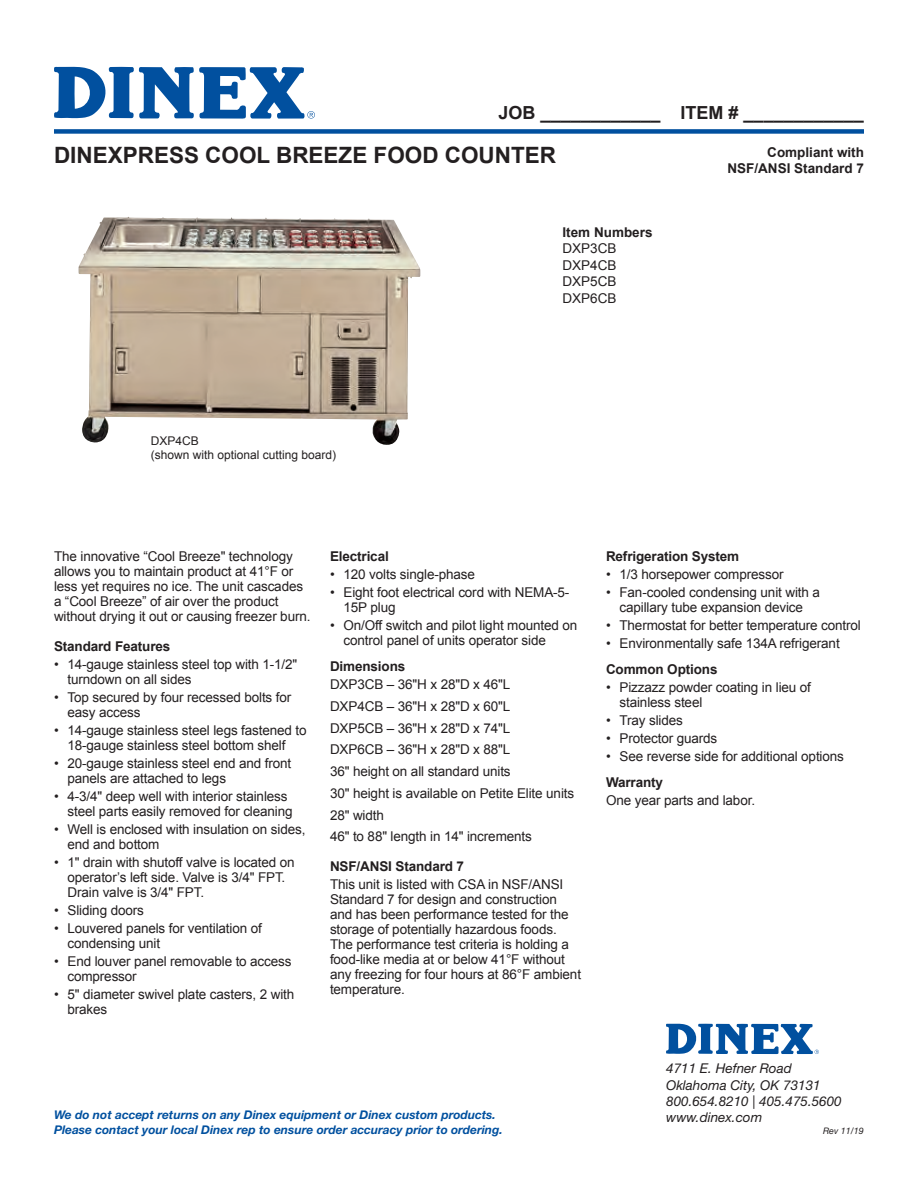
<style>
.page{position:relative;width:918px;height:1188px;background:#fff}
.page>*{position:absolute;margin:0;border:0;box-sizing:border-box;transform-origin:0 0}
.t1{font:700 22.5px "Arial";color:#231f20}
.t2{font:700 18px "Arial";color:#231f20}
.t3{font:13.5px/15px "Arial";letter-spacing:-.01em;color:#231f20}
.t4{font:700 13.5px/16.2px "Arial";letter-spacing:-.01em;color:#231f20;text-align:right}
.t5{font:italic 13.5px/16.2px "Helvetica Neue LT Std";color:#231f20}
.t6{font:italic 700 12px/15px "Helvetica Neue LT Std";color:#01509f}
.t7{font:12px/13.5px "Arial";color:#231f20}
.t8{font:italic 9px "Helvetica Neue LT Std";color:#231f20}
</style>
<div class="page">
<div style="left:54px;top:129px;width:810px;height:5px;background:#01509f"></div>
<svg style="left:54px;top:66px;width:261px;height:53px"></svg>
<svg style="left:666px;top:1023px;width:153px;height:31px"></svg>
<img style="left:79px;top:217px;width:341px;height:228px">
<div style="left:151px;top:436px;width:222px;height:39px;background:#fff"></div>
<h2 class="t2" style="left:499px;top:101px;width:367px">JOB ____________ ITEM # ____________</h2>
<h1 class="t1" style="left:54px;top:140px;width:504px">DINEXPRESS COOL BREEZE FOOD COUNTER</h1>
<p class="t7" style="left:151px;top:434px;width:187px">DXP4CB<br>(shown with optional cutting board)</p>
<p class="t4" style="left:562px;top:225px;width:92px">Item Numbers</p>
<p class="t3" style="left:562px;top:241px;width:56px;line-height:16.5px;text-align:justify">DXP3CB DXP4CB DXP5CB DXP6CB</p>
<p class="t4" style="left:727px;top:144px;width:138px">Compliant with<br>NSF/ANSI Standard 7</p>
<p class="t3" style="left:54px;top:549px;width:258px">The innovative “Cool Breeze" technology allows you to maintain product at 41°F or less yet requires no ice. The unit cascades a “Cool Breeze” of air over the product without drying it out or causing freezer burn.</p>
<p class="t4" style="left:54px;top:639px;width:118px">Standard Features</p>
<p class="t3" style="left:68px;top:657px;width:231px;text-indent:-14px">• 14-gauge stainless steel top with 1-1/2" turndown on all sides</p>
<p class="t3" style="left:68px;top:690px;width:225px;text-indent:-14px">• Top secured by four recessed bolts for easy access</p>
<p class="t3" style="left:54px;top:723px;width:254px;text-align:center">• 14-gauge stainless steel legs fastened to<br>18-gauge stainless steel bottom shelf</p>
<p class="t3" style="left:68px;top:756px;width:225px;text-indent:-14px">• 20-gauge stainless steel end and front panels are attached to legs</p>
<p class="t3" style="left:68px;top:789px;width:227px;text-indent:-14px">• 4-3/4" deep well with interior stainless steel parts easily removed for cleaning</p>
<p class="t3" style="left:68px;top:822px;width:240px;text-indent:-14px">• Well is enclosed with insulation on sides, end and bottom</p>
<p class="t3" style="left:68px;top:855px;width:229px;text-indent:-14px">• 1" drain with shutoff valve is located on operator’s left side. Valve is 3/4" FPT.<br>Drain valve is 3/4" FPT.</p>
<p class="t3" style="left:54px;top:903px;width:91px">• Sliding doors</p>
<p class="t3" style="left:68px;top:921px;width:196px;text-indent:-14px">• Louvered panels for ventilation of condensing unit</p>
<p class="t3" style="left:68px;top:954px;width:226px;text-indent:-14px">• End louver panel removable to access compressor</p>
<p class="t3" style="left:68px;top:987px;width:228px;text-indent:-14px">• 5" diameter swivel plate casters, 2 with brakes</p>
<p class="t4" style="left:330px;top:549px;width:60px">Electrical</p>
<p class="t3" style="left:330px;top:567px;width:146px">• 120 volts single-phase</p>
<p class="t3" style="left:344px;top:585px;width:227px;text-indent:-14px">• Eight foot electrical cord with NEMA-5-<br>15P plug</p>
<p class="t3" style="left:344px;top:618px;width:235px;text-indent:-14px">• On/Off switch and pilot light mounted on control panel of units operator side</p>
<p class="t4" style="left:330px;top:659px;width:77px">Dimensions</p>
<p class="t3" style="left:330px;top:674px;width:246px;line-height:21.8px">DXP3CB – 36"H x 28"D x 46"L<br>DXP4CB – 36"H x 28"D x 60"L<br>DXP5CB – 36"H x 28"D x 74"L<br>DXP6CB – 36"H x 28"D x 88"L<br>36" height on all standard units<br>30" height is available on Petite Elite units<br>28" width<br>46" to 88" length in 14" increments</p>
<p class="t4" style="left:330px;top:859px;width:136px">NSF/ANSI Standard 7</p>
<p class="t3" style="left:330px;top:877px;width:253px">This unit is listed with CSA in NSF/ANSI Standard 7 for design and construction and has been performance tested for the storage of potentially hazardous foods.<br>The performance test criteria is holding a food-like media at or below 41°F without any freezing for four hours at 86°F ambient temperature.</p>
<p class="t6" style="left:54px;top:1107px;width:450px">We do not accept returns on any Dinex equipment or Dinex custom products.<br>Please contact your local Dinex rep to ensure order accuracy prior to ordering.</p>
<p class="t4" style="left:606px;top:549px;width:135px">Refrigeration System</p>
<p class="t3" style="left:606px;top:567px;width:179px">• 1/3 horsepower compressor</p>
<p class="t3" style="left:606px;top:585px;width:216px;text-align:center">• Fan-cooled condensing unit with a capillary tube expansion device</p>
<p class="t3" style="left:606px;top:618px;width:256px">• Thermostat for better temperature control</p>
<p class="t3" style="left:606px;top:636px;width:235px">• Environmentally safe 134A refrigerant</p>
<p class="t4" style="left:606px;top:662px;width:113px">Common Options</p>
<p class="t3" style="left:620px;top:680px;width:193px;text-indent:-14px">• Pizzazz powder coating in lieu of stainless steel</p>
<p class="t3" style="left:606px;top:713px;width:78px">• Tray slides</p>
<p class="t3" style="left:606px;top:731px;width:113px">• Protector guards</p>
<p class="t3" style="left:606px;top:749px;width:239px">• See reverse side for additional options</p>
<p class="t4" style="left:606px;top:775px;width:59px">Warranty</p>
<p class="t3" style="left:606px;top:793px;width:151px">One year parts and labor.</p>
<p class="t5" style="left:666px;top:1060px;width:177px">4711 E. Hefner Road<br>Oklahoma City, OK 73131<br>800.654.8210 | 405.475.5600 www.dinex.com</p>
<p class="t8" style="left:823px;top:1125px;width:42px">Rev 11/19</p>
</div>
